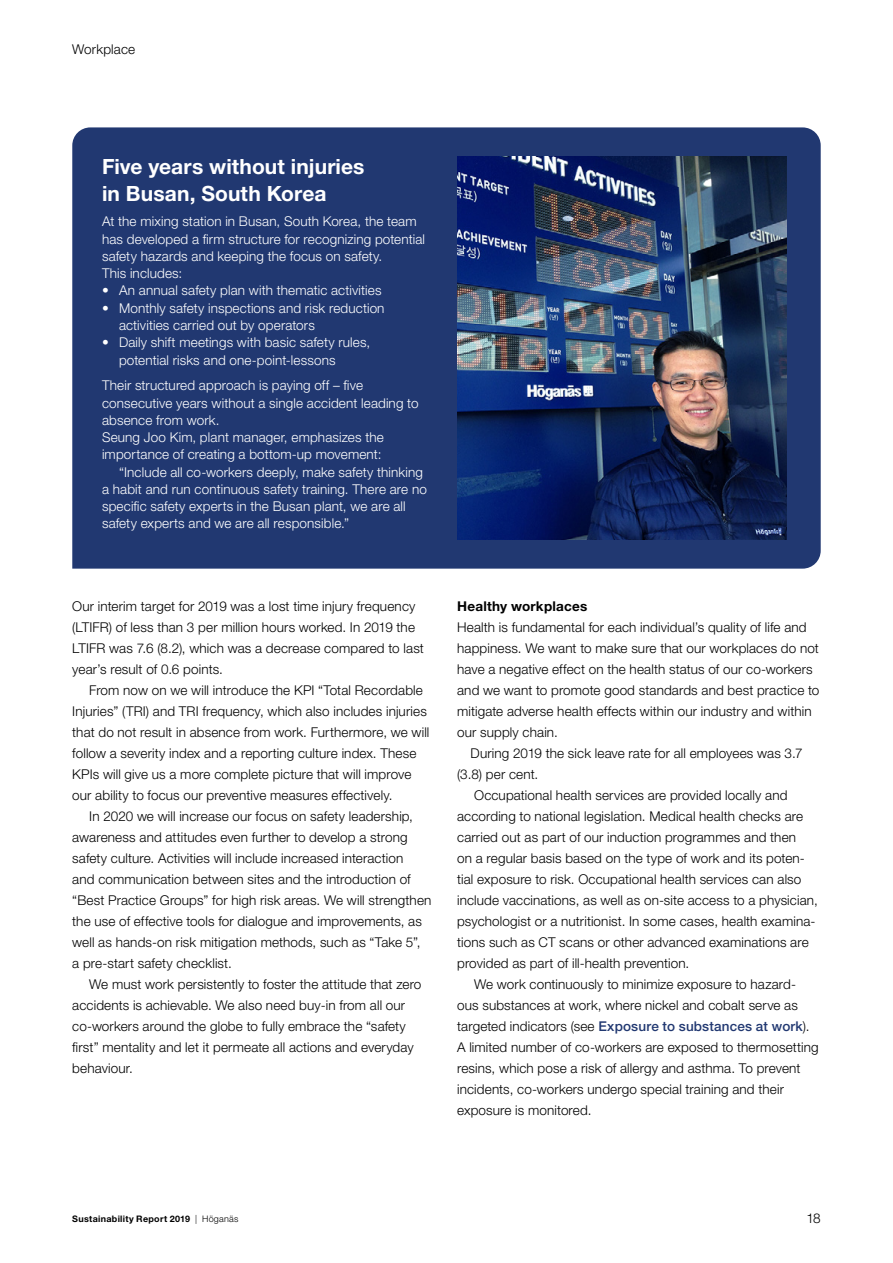
<style>
.page{position:relative;width:893px;height:1263px;background:#fff}
.page>*{position:absolute;margin:0;border:0;box-sizing:border-box;transform-origin:0 0}
.t1{font:700 21px/27px "Helvetica Neue LT Pro";letter-spacing:.005em;color:#fff}
.t2{font:300 13.5px/21px "Helvetica Neue LT Pro";letter-spacing:.01em;color:#000}
.t3{font:300 13.5px/17.2px "Helvetica Neue LT Pro";letter-spacing:.01em;color:#fff}
.t4{font:500 13.5px "Helvetica Neue LT Pro";letter-spacing:.01em;color:#213871}
.t5{font:700 13.5px "Helvetica Neue LT Pro";letter-spacing:.02em;color:#000}
.t6{font:700 9px "Helvetica Neue LT Pro";letter-spacing:.03em;color:#000}
.s1{font-weight:300;color:#000}
.s2{font-weight:300}
</style>
<div class="page">
<div style="left:72px;top:127px;width:749px;height:442px;background:#213871"></div>
<img style="left:457px;top:157px;width:330px;height:383px">
<p class="t2" style="left:72px;top:39px;width:64px">Workplace</p>
<h1 class="t1" style="left:102px;top:152px;width:264px">Five years without injuries in Busan, South Korea</h1>
<p class="t3" style="left:102px;top:213px;width:324px">At the mixing station in Busan, South Korea, the team has developed a firm structure for recognizing potential safety hazards and keeping the focus on safety.<br>This includes:</p>
<p class="t3" style="left:102px;top:282px;width:281px">• An annual safety plan with thematic activities</p>
<p class="t3" style="left:119px;top:299px;width:267px;text-indent:-17px">• Monthly safety inspections and risk reduction activities carried out by operators</p>
<p class="t3" style="left:119px;top:333px;width:253px;text-indent:-17px">• Daily shift meetings with basic safety rules, potential risks and one-point-lessons</p>
<p class="t3" style="left:102px;top:377px;width:318px">Their structured approach is paying off – five consecutive years without a single accident leading to absence from work.<br>Seung Joo Kim, plant manager, emphasizes the importance of creating a bottom-up movement:</p>
<p class="t3" style="left:102px;top:463px;width:326px;text-indent:17px">“Include all co-workers deeply, make safety thinking a habit and run continuous safety training. There are no specific safety experts in the Busan plant, we are all safety experts and we are all responsible.”</p>
<p class="t2" style="left:72px;top:595px;width:353px">Our interim target for 2019 was a lost time injury frequency (LTIFR) of less than 3 per million hours worked. In 2019 the LTIFR was 7.6 (8.2), which was a decrease compared to last year’s result of 0.6 points.</p>
<p class="t2" style="left:72px;top:679px;width:359px;text-indent:17px">From now on we will introduce the KPI “Total Recordable Injuries” (TRI) and TRI frequency, which also includes injuries that do not result in absence from work. Furthermore, we will follow a severity index and a reporting culture index. These KPIs will give us a more complete picture that will improve our ability to focus our preventive measures effectively.</p>
<p class="t2" style="left:72px;top:805px;width:361px;text-indent:17px">In 2020 we will increase our focus on safety leadership, awareness and attitudes even further to develop a strong safety culture. Activities will include increased interaction<br>and communication between sites and the introduction of “Best Practice Groups” for high risk areas. We will strengthen the use of effective tools for dialogue and improvements, as well as hands-on risk mitigation methods, such as “Take 5”,<br>a pre-start safety checklist.</p>
<p class="t2" style="left:72px;top:973px;width:351px;text-indent:17px">We must work persistently to foster the attitude that zero accidents is achievable. We also need buy-in from all our co-workers around the globe to fully embrace the “safety first” mentality and let it permeate all actions and everyday behaviour.</p>
<p class="t5" style="left:457px;top:598px;width:132px">Healthy workplaces</p>
<p class="t2" style="left:457px;top:616px;width:364px">Health is fundamental for each individual’s quality of life and happiness. We want to make sure that our workplaces do not have a negative effect on the health status of our co-workers and we want to promote good standards and best practice to mitigate adverse health effects within our industry and within our supply chain.</p>
<p class="t2" style="left:457px;top:742px;width:347px;text-indent:14px">During 2019 the sick leave rate for all employees was 3.7 (3.8) per cent.</p>
<p class="t2" style="left:474px;top:784px;width:315px">Occupational health services are provided locally and</p>
<p class="t2" style="left:457px;top:805px;width:347px">according to national legislation. Medical health checks are</p>
<p class="t2" style="left:457px;top:826px;width:341px">carried out as part of our induction programmes and then</p>
<p class="t2" style="left:457px;top:847px;width:349px">on a regular basis based on the type of work and its poten-</p>
<p class="t2" style="left:457px;top:868px;width:346px">tial exposure to risk. Occupational health services can also</p>
<p class="t2" style="left:457px;top:889px;width:362px">include vaccinations, as well as on-site access to a physician,</p>
<p class="t2" style="left:457px;top:910px;width:360px">psychologist or a nutritionist. In some cases, health examina-</p>
<p class="t2" style="left:457px;top:931px;width:353px">tions such as CT scans or other advanced examinations are</p>
<p class="t2" style="left:457px;top:952px;width:234px">provided as part of ill-health prevention.</p>
<p class="t2" style="left:474px;top:973px;width:323px">We work continuously to minimize exposure to hazard-</p>
<p class="t2" style="left:457px;top:994px;width:342px">ous substances at work, where nickel and cobalt serve as</p>
<p class="t4" style="left:457px;top:1018px;width:354px"><span class="s1">targeted indicators (see</span> Exposure to substances at work<span class="s1">).</span></p>
<p class="t2" style="left:457px;top:1036px;width:363px">A limited number of co-workers are exposed to thermosetting</p>
<p class="t2" style="left:457px;top:1057px;width:345px">resins, which pose a risk of allergy and asthma. To prevent</p>
<p class="t2" style="left:457px;top:1078px;width:328px">incidents, co-workers undergo special training and their</p>
<p class="t2" style="left:457px;top:1099px;width:136px">exposure is monitored.</p>
<p class="t6" style="left:72px;top:1213px;width:168px">Sustainability Report 2019 <span class="s2">| Höganäs</span></p>
<p class="t2" style="left:806px;top:1207px;width:16px">18</p>
</div>
